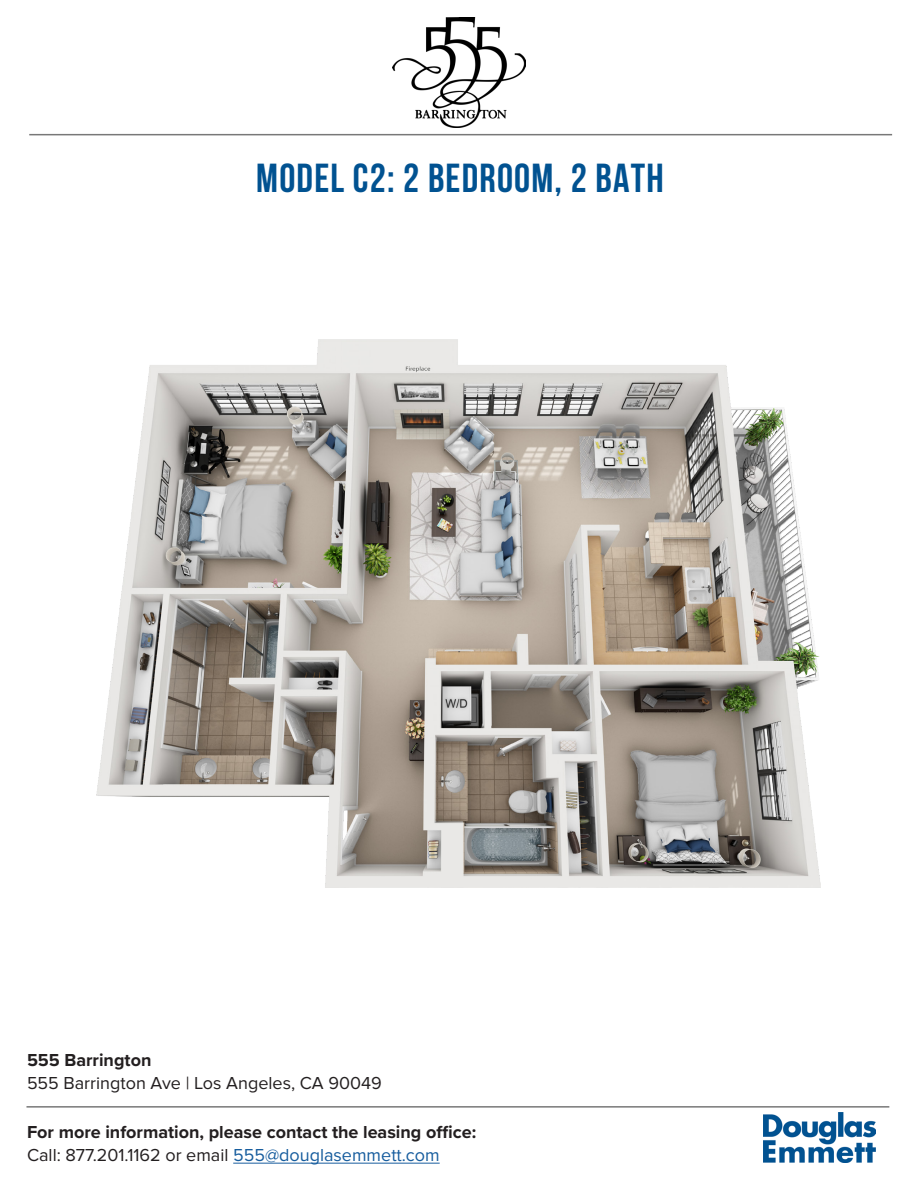
<style>
.page{position:relative;width:918px;height:1188px;background:#fff}
.page>*{position:absolute;margin:0;border:0;box-sizing:border-box;transform-origin:0 0}
.t1{font:700 40.5px "Bebas Neue";letter-spacing:.03em;color:#015291}
.t2{font:700 18px/22.5px "Proxima Nova";color:#231f20}
.t3{font:18px "Proxima Nova";color:#231f20}
.s1{font-weight:400}
.s2{font-weight:400;color:#175d9e}
</style>
<div class="page">
<img style="left:763px;top:1113px;width:112px;height:50px">
<hr style="left:29px;top:134px;width:863px;height:1px;background:#787878">
<hr style="left:26px;top:1106px;width:863px;height:2px;background:#787878">
<hr style="left:233px;top:1163px;width:207px;height:1px;background:#175d9e">
<img style="left:392px;top:17px;width:133px;height:111px">
<img style="left:96px;top:340px;width:724px;height:547px">
<p class="t1" style="left:256px;top:156px;width:409px">MODEL C2: 2 BEDROOM, 2 BATH</p>
<p class="t2" style="left:27px;top:1049px;width:126px">555 Barrington</p>
<p class="t3" style="left:27px;top:1073px;width:356px">555 Barrington Ave | Los Angeles, CA 90049</p>
<p class="t2" style="left:27px;top:1121px;width:451px">For more information, please contact the leasing office:<br><span class="s1">Call: 877.201.1162 or email</span> <span class="s2">555@douglasemmett.com</span></p>
</div>
